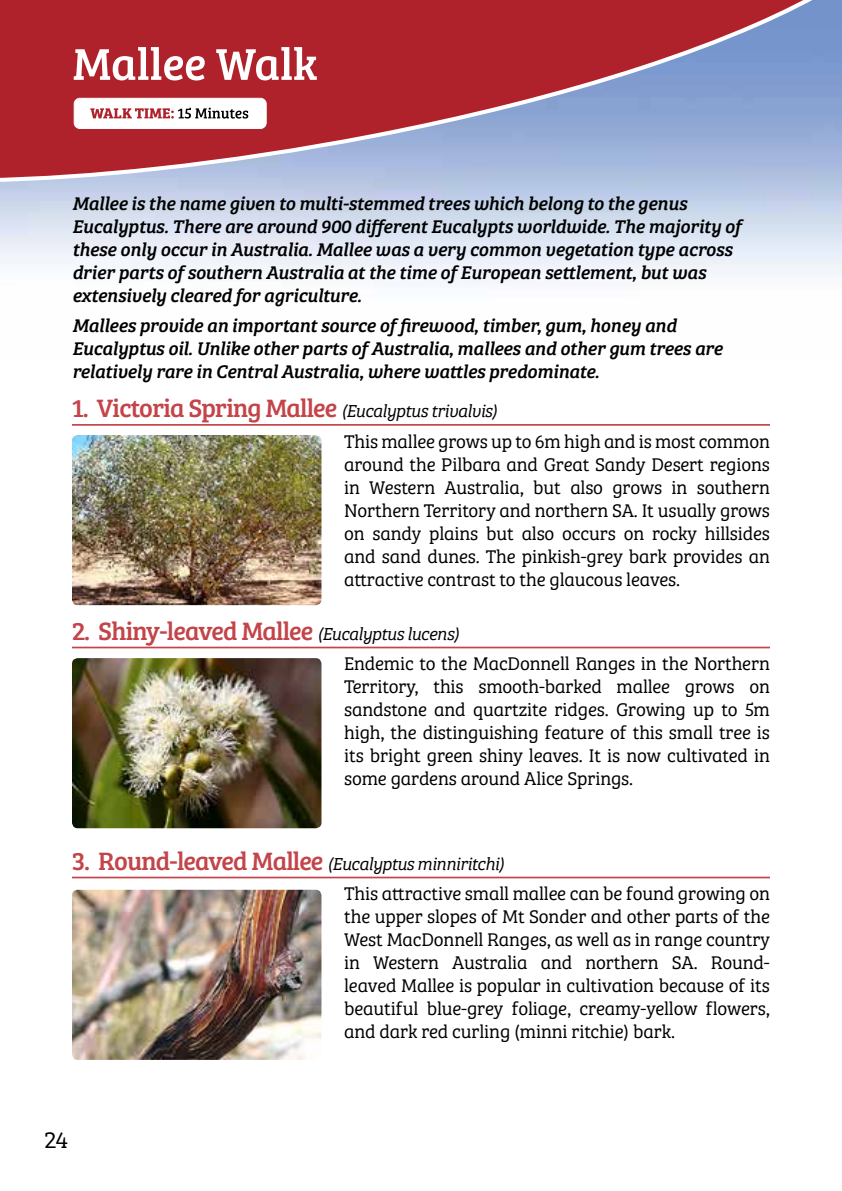
<style>
.page{position:relative;width:842px;height:1191px;background:#fff}
.page>*{position:absolute;margin:0;border:0;box-sizing:border-box;transform-origin:0 0}
.t1{font:26px "Bree Serif";letter-spacing:-.03em;color:#c34449}
.t2{font:300 24px "Bree Serif";color:#000}
.t3{font:300 19px/23px "Bree Serif";letter-spacing:-.01em;color:#000;text-align:justify}
.t4{font:italic 19px/23px "Bree Serif";letter-spacing:-.015em;color:#000}
.t5{font:italic 18px "Bree Serif Lt";letter-spacing:-.03em;color:#000}
.s1{font-family:"Bree Serif Lt";font-style:italic;font-size:18px;color:#000}
.s2{font-family:"Bree Serif";font-style:normal;font-size:26px;color:#c34449}
</style>
<div class="page">
<svg style="left:0;top:0;width:842px;height:182px;background:#a9bcdd"></svg>
<svg style="left:0;top:0;width:834px;height:178px;background:#a65b71"></svg>
<svg style="left:216px;top:47px;width:101px;height:33px"></svg>
<svg style="left:74px;top:47px;width:131px;height:33px"></svg>
<div style="left:74px;top:98px;width:192px;height:30px;background:#fff;border-radius:6px"></div>
<div style="left:74px;top:98px;width:193px;height:31px;border:1px solid #fff;border-radius:6px"></div>
<svg style="left:90px;top:108px;width:158px;height:11px"></svg>
<hr style="left:72px;top:424px;width:698px;height:2px;background:#c34449">
<hr style="left:72px;top:646px;width:698px;height:2px;background:#c34449">
<hr style="left:72px;top:876px;width:698px;height:2px;background:#c34449">
<img style="left:72px;top:435px;width:249px;height:170px">
<img style="left:72px;top:658px;width:249px;height:170px">
<img style="left:72px;top:889px;width:249px;height:171px">
<p class="t4" style="left:72px;top:190px;width:671px">Mallee is the name given to multi-stemmed trees which belong to the genus Eucalyptus. There are around 900 different Eucalypts worldwide. The majority of these only occur in Australia. Mallee was a very common vegetation type across drier parts of southern Australia at the time of European settlement, but was extensively cleared for agriculture.</p>
<p class="t4" style="left:72px;top:313px;width:652px">Mallees provide an important source of firewood, timber, gum, honey and<br>Eucalyptus oil. Unlike other parts of Australia, mallees and other gum trees are relatively rare in Central Australia, where wattles predominate.</p>
<h1 class="t1" style="left:72px;top:389px;width:427px">1. Victoria Spring Mallee <span class="s1">(Eucalyptus trivalvis)</span></h1>
<p class="t3" style="left:344px;top:428px;width:427px">This mallee grows up to 6m high and is most common around the Pilbara and Great Sandy Desert regions in Western Australia, but also grows in southern Northern Territory and northern SA. It usually grows on sandy plains but also occurs on rocky hillsides and sand dunes. The pinkish-grey bark provides an attractive contrast to the glaucous leaves.</p>
<h1 class="t1" style="left:72px;top:611px;width:389px">2. Shiny-leaved Mallee <span class="s1">(Eucalyptus lucens)</span></h1>
<p class="t3" style="left:344px;top:651px;width:427px">Endemic to the MacDonnell Ranges in the Northern Territory, this smooth-barked mallee grows on sandstone and quartzite ridges. Growing up to 5m high, the distinguishing feature of this small tree is its bright green shiny leaves. It is now cultivated in some gardens around Alice Springs.</p>
<p class="t5" style="left:72px;top:850px;width:434px"><span class="s2">3. Round-leaved Mallee</span> (Eucalyptus minniritchi)</p>
<p class="t3" style="left:344px;top:881px;width:427px">This attractive small mallee can be found growing on the upper slopes of Mt Sonder and other parts of the West MacDonnell Ranges, as well as in range country in Western Australia and northern SA. Round&shy;leaved Mallee is popular in cultivation because of its beautiful blue-grey foliage, creamy-yellow flowers, and dark red curling (minni ritchie) bark.</p>
<p class="t2" style="left:44px;top:1122px;width:25px">24</p>
</div>
